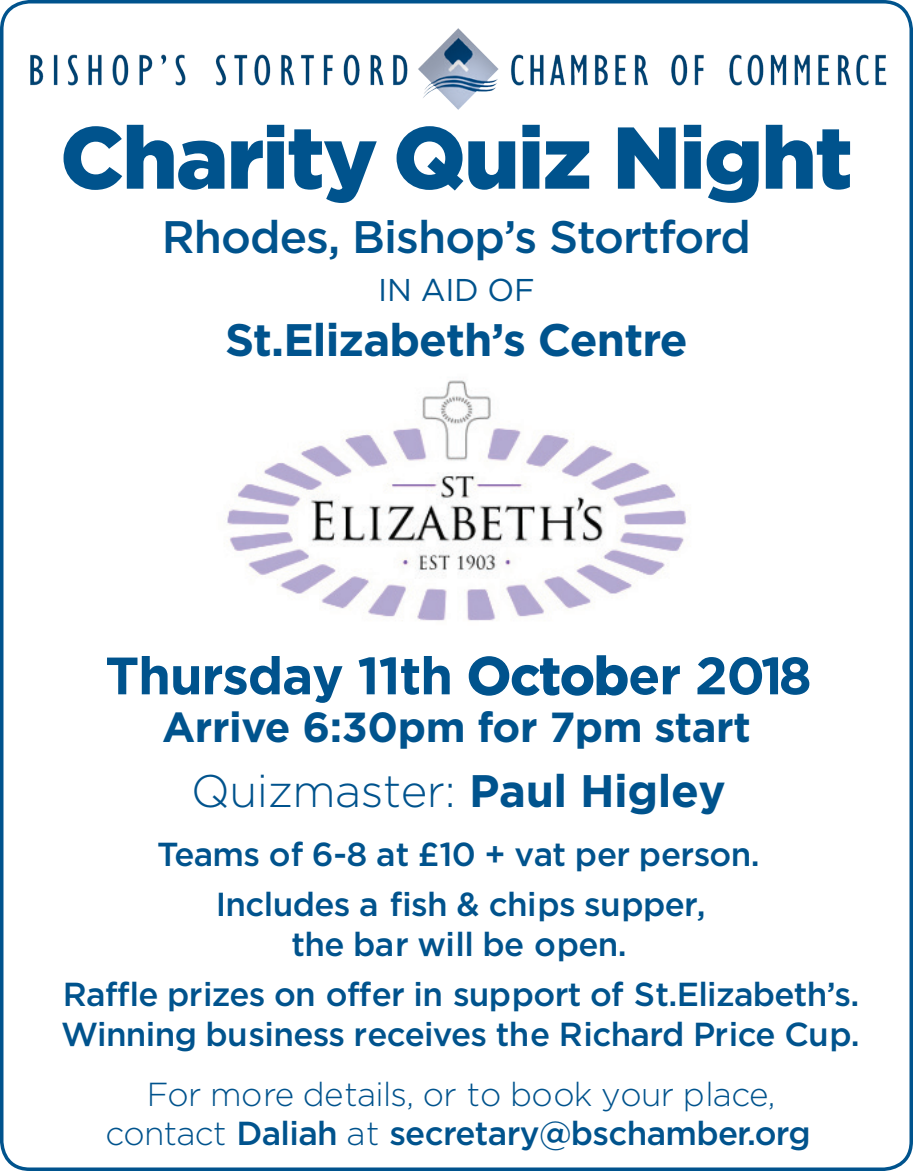
<style>
.page{position:relative;width:913px;height:1171px;background:#fff}
.page>*{position:absolute;margin:0;border:0;box-sizing:border-box;transform-origin:0 0}
.t1{font:900 87.5px "Gotham";letter-spacing:-.02em;color:#00538d}
.t2{font:700 52.5px "Gotham";letter-spacing:-.02em;color:#00538d}
.t3{font:500 45.5px "Gotham";letter-spacing:-.02em;color:#00538d}
.t4{font:300 45.5px "Gotham";letter-spacing:-.01em;color:#00538d}
.t5{font:700 45.5px "Gotham";letter-spacing:-.02em;color:#00538d}
.t6{font:700 42px "Gotham";letter-spacing:-.01em;color:#00538d}
.t7{font:500 33.25px/49.7px "Gotham";letter-spacing:-.02em;color:#00538d;text-align:center}
.t8{font:31.5px "Gotham";letter-spacing:-.01em;color:#00538d}
.s1{font-weight:700}
.s2{font-weight:300}
</style>
<div class="page">
<div style="left:0;top:0;width:913px;height:122px;background:#231f20;opacity:.25"></div>
<img style="left:225px;top:380px;width:462px;height:241px">
<p class="t1" style="left:60px;top:107px;width:794px">Charity Quiz Night</p>
<p class="t3" style="left:162px;top:211px;width:591px">Rhodes, Bishop’s Stortford</p>
<p class="t8" style="left:378px;top:272px;width:158px">IN AID OF</p>
<p class="t5" style="left:225px;top:309px;width:464px">St.Elizabeth’s Centre</p>
<p class="t2" style="left:105px;top:641px;width:708px">Thursday 11th October 2018</p>
<p class="t6" style="left:162px;top:699px;width:590px">Arrive 6:30pm for 7pm start</p>
<p class="t4" style="left:191px;top:765px;width:536px">Quizmaster: <span class="s1">Paul Higley</span></p>
<p class="t7" style="left:157px;top:829px;width:604px">Teams of 6-8 at £10 + vat per person.<br>Includes a fish &amp; chips supper,</p>
<p class="t7" style="left:63px;top:918px;width:798px">the bar will be open.<br>Raffle prizes on offer in support of St.Elizabeth’s.</p>
<p class="t7" style="left:61px;top:1003px;width:800px;line-height:59.9px">Winning business receives the Richard Price Cup.<br><span class="s2">For more details, or to book your place,</span></p>
<p class="t7" style="left:106px;top:1108px;width:706px"><span class="s2">contact</span> Daliah <span class="s2">at</span> secretary@bschamber.org</p>
</div>
